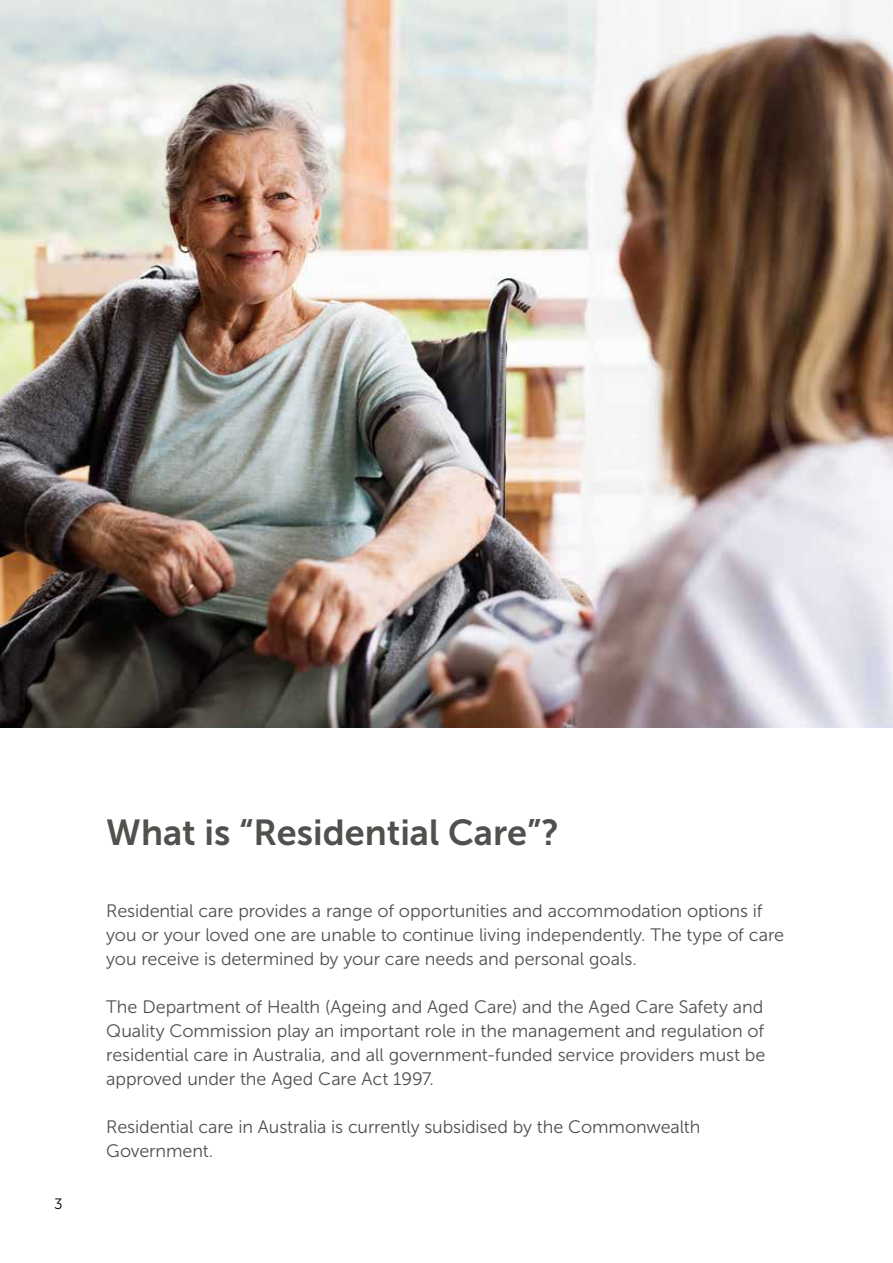
<style>
.page{position:relative;width:893px;height:1263px;background:#fff}
.page>*{position:absolute;margin:0;border:0;box-sizing:border-box;transform-origin:0 0}
.t1{font:36px "Museo Sans 700";color:#4f514c}
.t2{font:18px/24px "Museo Sans 300";letter-spacing:-.005em;color:#4f514c}
.t3{font:15px "Museo Sans 300";color:#000}
</style>
<div class="page">
<img style="left:0;top:0;width:893px;height:728px">
<p class="t3" style="left:54px;top:1196px;width:10px">3</p>
<h1 class="t1" style="left:106px;top:812px;width:454px">What is “Residential Care”?</h1>
<p class="t2" style="left:106px;top:898px;width:679px">Residential care provides a range of opportunities and accommodation options if you or your loved one are unable to continue living independently. The type of care you receive is determined by your care needs and personal goals.</p>
<p class="t2" style="left:106px;top:994px;width:661px;text-align:justify">The Department of Health (Ageing and Aged Care) and the Aged Care Safety and Quality Commission play an important role in the management and regulation of residential care in Australia, and all government-funded service providers must be approved under the Aged Care Act 1997.</p>
<p class="t2" style="left:106px;top:1114px;width:596px">Residential care in Australia is currently subsidised by the Commonwealth<br>Government.</p>
</div>
